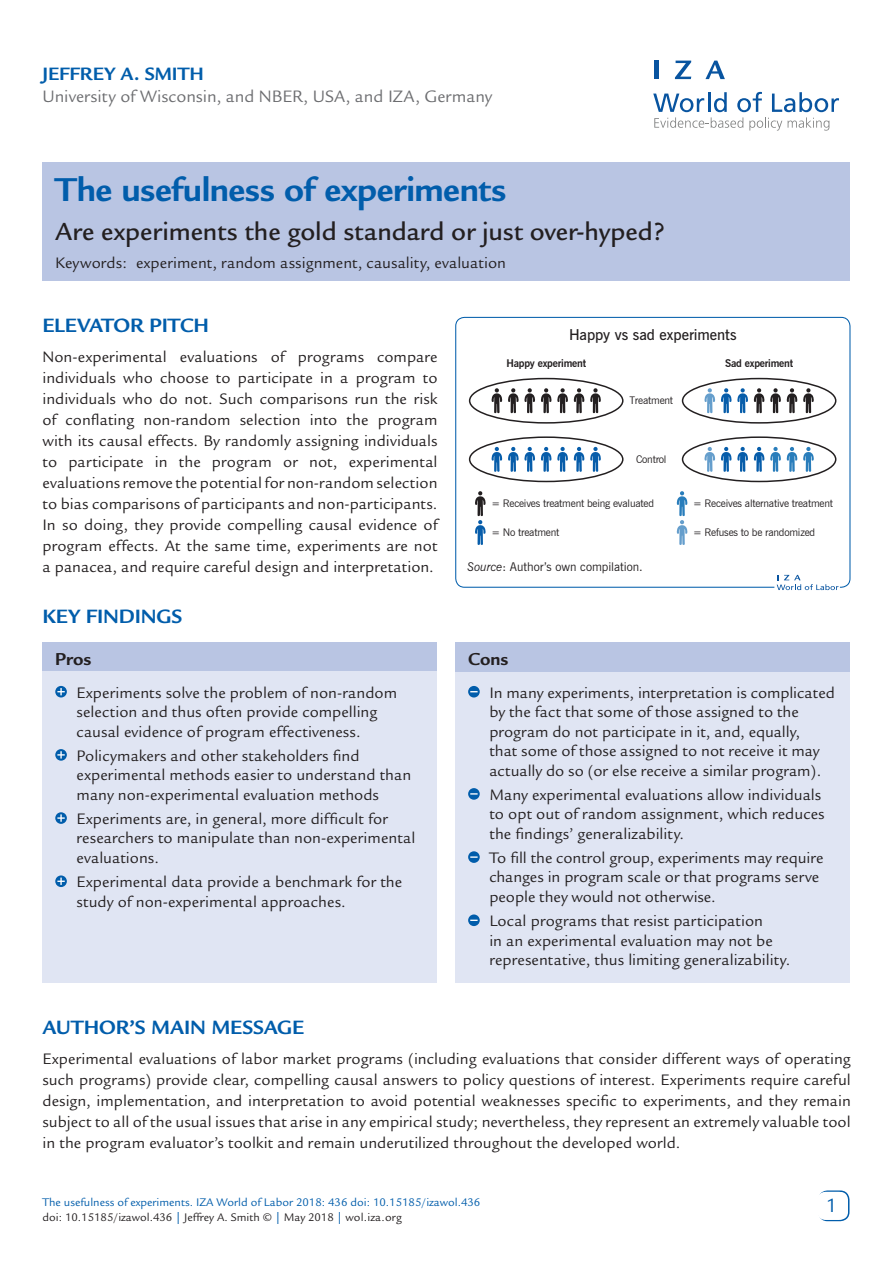
<style>
.page{position:relative;width:893px;height:1263px;background:#fff}
.page>*{position:absolute;margin:0;border:0;box-sizing:border-box;transform-origin:0 0}
.Cover__Title{font:700 36px "Legacy Sans";letter-spacing:-.015em;color:#015dab}
.Cover__Subtitle{font:500 27px "Legacy Sans";color:#231f20}
.Main__A_Level_Headin{font:700 21px "Legacy Sans";letter-spacing:-.01em;color:#015dab}
.t1{font:21px "Legacy Sans";color:#015dab}
.Cover__AuthorName{font:700 19.5px "Legacy Sans";color:#015dab}
.Cover__Pro_Con_Heade{font:700 18.75px "Legacy Sans";letter-spacing:-.005em;color:#231f20}
.Cover__Affiliation{font:18px "Legacy Sans";color:#6c6d70}
.Main__Bodytext{font:16.5px/21px "Legacy Sans";letter-spacing:.005em;color:#231f20;text-align:justify}
.Cover__Pro_Con_Bulle{font:16.5px/19.5px "Legacy Sans";color:#231f20}
.Keywords{font:16.5px "Legacy Sans";letter-spacing:.005em;color:#231f20}
.GA_Head{font:600 15px "News Gothic BT";letter-spacing:-.005em;color:#231f20}
.t2{font:12px/14.5px "Legacy Sans";color:#015dab}
.Figso{font:12px "News Gothic BT";color:#231f20}
.t3{font:10.5px "News Gothic BT";letter-spacing:-.02em;color:#231f20}
.t4{font:700 10.5px "News Gothic BT";letter-spacing:-.02em;color:#231f20}
.s1{font-style:italic}
.s2{color:#231f20}
.s3{font-family:"Legacy Sans Std";color:#231f20}
</style>
<div class="page">
<div style="left:43px;top:162px;width:807px;height:119px;background:#b9c5e3"></div>
<div style="left:818px;top:1190px;width:31px;height:31px;border:2px solid #015dab;border-radius:9px"></div>
<div style="left:817px;top:1192px;width:30px;height:28px;background:#fff;border-radius:9px"></div>
<svg style="left:653px;top:92px;width:186px;height:39px"></svg>
<hr style="left:654px;top:61px;width:4px;height:18px;background:#0854a0">
<svg style="left:675px;top:61px;width:16px;height:18px"></svg>
<svg style="left:705px;top:61px;width:20px;height:18px"></svg>
<div style="left:455px;top:642px;width:395px;height:341px;background:#e0e5f3"></div>
<div style="left:455px;top:642px;width:395px;height:30px;background:#b9c5e3"></div>
<svg style="left:468px;top:686px;width:12px;height:11px"></svg>
<div style="left:468px;top:788px;width:12px;height:12px;background:#015dab;border-radius:50%"></div>
<svg style="left:470px;top:793px;width:8px;height:2px"></svg>
<div style="left:468px;top:851px;width:12px;height:12px;background:#015dab;border-radius:50%"></div>
<svg style="left:470px;top:856px;width:8px;height:2px"></svg>
<svg style="left:468px;top:914px;width:12px;height:12px"></svg>
<div style="left:43px;top:642px;width:394px;height:341px;background:#e0e5f3"></div>
<div style="left:43px;top:642px;width:394px;height:29px;background:#b9c5e3"></div>
<svg style="left:55px;top:686px;width:12px;height:11px"></svg>
<svg style="left:57px;top:688px;width:8px;height:7px"></svg>
<svg style="left:55px;top:749px;width:12px;height:12px"></svg>
<svg style="left:57px;top:751px;width:8px;height:7px"></svg>
<svg style="left:55px;top:812px;width:12px;height:12px"></svg>
<svg style="left:57px;top:814px;width:8px;height:8px"></svg>
<svg style="left:55px;top:875px;width:12px;height:12px"></svg>
<svg style="left:57px;top:877px;width:8px;height:8px"></svg>
<div style="left:455px;top:317px;width:395px;height:271px;border:1px solid #015dab;border-radius:9px"></div>
<div style="left:774px;top:574px;width:66px;height:18px;background:#fff"></div>
<svg style="left:777px;top:575px;width:62px;height:15px"></svg>
<div style="left:469px;top:378px;width:154px;height:46px;border:2px solid #231f20;border-radius:50%"></div>
<svg style="left:491px;top:388px;width:11px;height:25px"></svg>
<svg style="left:508px;top:388px;width:27px;height:25px"></svg>
<svg style="left:541px;top:388px;width:27px;height:25px"></svg>
<svg style="left:574px;top:388px;width:10px;height:25px"></svg>
<svg style="left:590px;top:388px;width:11px;height:25px"></svg>
<div style="left:682px;top:378px;width:154px;height:46px;border:2px solid #231f20;border-radius:50%"></div>
<svg style="left:704px;top:388px;width:11px;height:25px"></svg>
<svg style="left:721px;top:388px;width:27px;height:25px"></svg>
<svg style="left:754px;top:388px;width:10px;height:25px"></svg>
<svg style="left:770px;top:388px;width:11px;height:25px"></svg>
<svg style="left:787px;top:388px;width:10px;height:25px"></svg>
<svg style="left:803px;top:388px;width:11px;height:25px"></svg>
<div style="left:469px;top:436px;width:154px;height:46px;border:2px solid #231f20;border-radius:50%"></div>
<svg style="left:491px;top:447px;width:11px;height:25px"></svg>
<svg style="left:508px;top:447px;width:27px;height:25px"></svg>
<svg style="left:541px;top:447px;width:27px;height:25px"></svg>
<svg style="left:574px;top:447px;width:10px;height:25px"></svg>
<svg style="left:590px;top:447px;width:11px;height:25px"></svg>
<div style="left:682px;top:436px;width:154px;height:46px;border:2px solid #231f20;border-radius:50%"></div>
<svg style="left:704px;top:447px;width:11px;height:25px"></svg>
<svg style="left:721px;top:447px;width:27px;height:25px"></svg>
<svg style="left:754px;top:447px;width:10px;height:25px"></svg>
<svg style="left:770px;top:447px;width:11px;height:25px"></svg>
<svg style="left:787px;top:447px;width:10px;height:25px"></svg>
<svg style="left:803px;top:447px;width:11px;height:25px"></svg>
<svg style="left:475px;top:491px;width:11px;height:54px"></svg>
<svg style="left:677px;top:491px;width:10px;height:54px"></svg>
<p class="Cover__AuthorName" style="left:43px;top:63px;width:163px">JEFFREY A. SMITH</p>
<p class="Cover__Affiliation" style="left:43px;top:86px;width:451px">University of Wisconsin, and NBER, USA, and IZA, Germany</p>
<p class="Cover__Title" style="left:55px;top:169px;width:453px">The usefulness of experiments</p>
<p class="Cover__Subtitle" style="left:55px;top:216px;width:611px">Are experiments the gold standard or just over-hyped?</p>
<p class="Keywords" style="left:55px;top:253px;width:452px">Keywords: experiment, random assignment, causality, evaluation</p>
<p class="Main__A_Level_Headin" style="left:42px;top:313px;width:168px">ELEVATOR PITCH</p>
<p class="Main__Bodytext" style="left:42px;top:346px;width:397px">Non-experimental evaluations of programs compare individuals who choose to participate in a program to individuals who do not. Such comparisons run the risk of conflating non-random selection into the program with its causal effects. By randomly assigning individuals to participate in the program or not, experimental evaluations remove the potential for non-random selection to bias comparisons of participants and non-participants.<br>In so doing, they provide compelling causal evidence of program effects. At the same time, experiments are not a panacea, and require careful design and interpretation.</p>
<p class="Main__A_Level_Headin" style="left:42px;top:604px;width:141px">KEY FINDINGS</p>
<p class="Cover__Pro_Con_Heade" style="left:55px;top:648px;width:38px">Pros</p>
<p class="Cover__Pro_Con_Bulle" style="left:77px;top:683px;width:322px">Experiments solve the problem of non-random selection and thus often provide compelling causal evidence of program effectiveness.</p>
<p class="Cover__Pro_Con_Bulle" style="left:77px;top:746px;width:336px">Policymakers and other stakeholders find experimental methods easier to understand than many non-experimental evaluation methods</p>
<p class="Cover__Pro_Con_Bulle" style="left:77px;top:809px;width:340px">Experiments are, in general, more difficult for researchers to manipulate than non-experimental evaluations.</p>
<p class="Cover__Pro_Con_Bulle" style="left:77px;top:872px;width:327px">Experimental data provide a benchmark for the study of non-experimental approaches.</p>
<p class="GA_Head" style="left:569px;top:325px;width:169px">Happy vs sad experiments</p>
<p class="t4" style="left:506px;top:356px;width:81px">Happy experiment</p>
<p class="t4" style="left:725px;top:356px;width:70px">Sad experiment</p>
<p class="t3" style="left:629px;top:394px;width:45px">Treatment</p>
<p class="t3" style="left:636px;top:452px;width:32px">Control</p>
<p class="t3" style="left:491px;top:497px;width:164px">= Receives treatment being evaluated</p>
<p class="t3" style="left:491px;top:525px;width:70px">= No treatment</p>
<p class="Figso" style="left:467px;top:559px;width:177px"><span class="s1">Source</span>: Author’s own compilation.</p>
<p class="t3" style="left:693px;top:497px;width:141px">= Receives alternative treatment</p>
<p class="t3" style="left:693px;top:525px;width:124px">= Refuses to be randomized</p>
<p class="Cover__Pro_Con_Heade" style="left:468px;top:648px;width:42px">Cons</p>
<p class="Cover__Pro_Con_Bulle" style="left:489px;top:683px;width:347px">In many experiments, interpretation is complicated by the fact that some of those assigned to the program do not participate in it, and, equally,<br>that some of those assigned to not receive it may actually do so (or else receive a similar program).</p>
<p class="Cover__Pro_Con_Bulle" style="left:489px;top:785px;width:337px">Many experimental evaluations allow individuals to opt out of random assignment, which reduces the findings’ generalizability.</p>
<p class="Cover__Pro_Con_Bulle" style="left:489px;top:848px;width:335px">To fill the control group, experiments may require changes in program scale or that programs serve people they would not otherwise.</p>
<p class="Cover__Pro_Con_Bulle" style="left:489px;top:911px;width:302px">Local programs that resist participation<br>in an experimental evaluation may not be representative, thus limiting generalizability.</p>
<p class="Main__A_Level_Headin" style="left:43px;top:1015px;width:263px">AUTHOR’S MAIN MESSAGE</p>
<p class="Main__Bodytext" style="left:43px;top:1048px;width:810px">Experimental evaluations of labor market programs (including evaluations that consider different ways of operating such programs) provide clear, compelling causal answers to policy questions of interest. Experiments require careful design, implementation, and interpretation to avoid potential weaknesses specific to experiments, and they remain subject to all of the usual issues that arise in any empirical study; nevertheless, they represent an extremely valuable tool in the program evaluator’s toolkit and remain underutilized throughout the developed world.</p>
<p class="t2" style="left:43px;top:1195px;width:439px">The usefulness of experiments. IZA World of Labor 2018: 436 doi: 10.15185/izawol.436 <span class="s2">doi: 10.15185/izawol.436</span> | <span class="s2">Jeffrey A. Smith ©</span> | <span class="s2">Ma</span><span class="s3">y</span> <span class="s2">2018</span> | <span class="s2">wol.iza.org</span></p>
<p class="t1" style="left:828px;top:1194px;width:13px">1</p>
</div>
